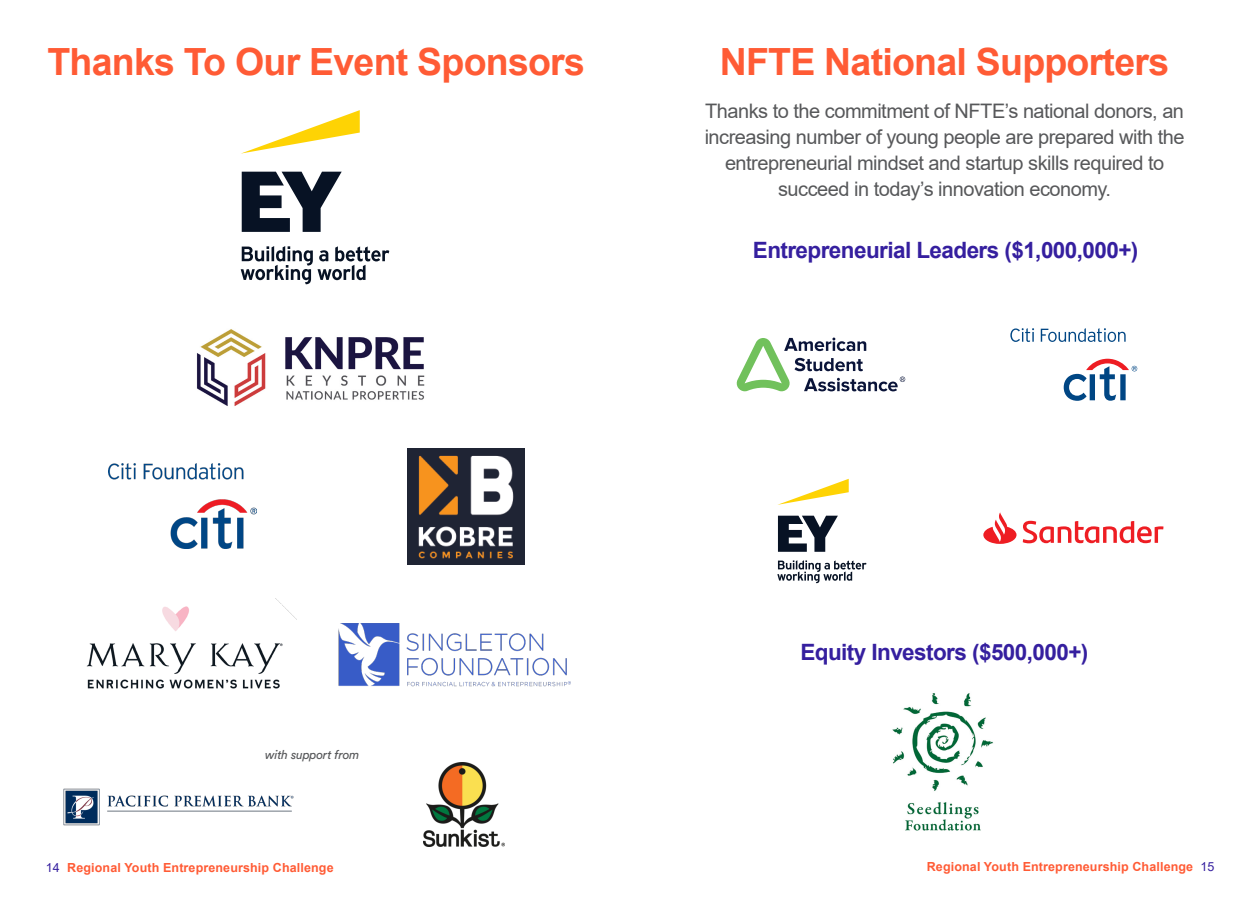
<style>
.page{position:relative;width:1260px;height:900px;background:#fff}
.page>*{position:absolute;margin:0;border:0;box-sizing:border-box;transform-origin:0 0}
.NFTE_Title_Header{font:700 37.5px "Arial";letter-spacing:-.02em;color:#ff5b35}
.NFTE_Body_Subheader{font:700 22.5px "Arial";letter-spacing:-.025em;color:#351f9f}
.NFTE_Body_Subheader-2{font:20px/26.2px "Arial";letter-spacing:-.025em;color:#57585a;text-align:center}
.t1{font:700 12.5px "Arial";letter-spacing:.01em;color:#ff5b35}
.NFTE_Title_Header-2{font:italic 12.5px "Circular Std";letter-spacing:-.02em;color:#57585a}
.s1{font-weight:400;color:#351f9f}
</style>
<div class="page">
<svg style="left:241px;top:110px;width:119px;height:44px"></svg>
<svg style="left:241px;top:172px;width:148px;height:112px"></svg>
<img style="left:108px;top:464px;width:148px;height:85px">
<img style="left:86px;top:598px;width:210px;height:91px">
<img style="left:197px;top:329px;width:228px;height:77px">
<img style="left:408px;top:448px;width:117px;height:117px">
<img style="left:63px;top:788px;width:231px;height:38px">
<img style="left:423px;top:762px;width:81px;height:85px">
<svg style="left:1064px;top:359px;width:73px;height:42px"></svg>
<svg style="left:1010px;top:328px;width:24px;height:14px"></svg>
<svg style="left:1041px;top:328px;width:85px;height:14px"></svg>
<img style="left:892px;top:693px;width:101px;height:138px">
<svg style="left:983px;top:512px;width:180px;height:32px"></svg>
<svg style="left:778px;top:479px;width:71px;height:26px"></svg>
<svg style="left:777px;top:516px;width:89px;height:67px"></svg>
<svg style="left:737px;top:338px;width:168px;height:53px"></svg>
<img style="left:338px;top:623px;width:233px;height:64px">
<p class="NFTE_Title_Header" style="left:47px;top:35px;width:539px">Thanks To Our Event Sponsors</p>
<p class="NFTE_Title_Header" style="left:720px;top:35px;width:451px">NFTE National Supporters</p>
<p class="NFTE_Body_Subheader-2" style="left:705px;top:97px;width:481px">Thanks to the commitment of NFTE’s national donors, an increasing number of young people are prepared with the entrepreneurial mindset and startup skills required to succeed in today’s innovation economy.</p>
<p class="NFTE_Body_Subheader" style="left:753px;top:234px;width:387px">Entrepreneurial Leaders ($1,000,000+)</p>
<p class="NFTE_Title_Header-2" style="left:265px;top:747px;width:96px">with support from</p>
<p class="NFTE_Body_Subheader" style="left:800px;top:636px;width:290px">Equity Investors ($500,000+)</p>
<p class="t1" style="left:46px;top:859px;width:289px"><span class="s1">14</span> Regional Youth Entrepreneurship Challenge</p>
<p class="t1" style="left:927px;top:858px;width:289px">Regional Youth Entrepreneurship Challenge <span class="s1">15</span></p>
</div>
